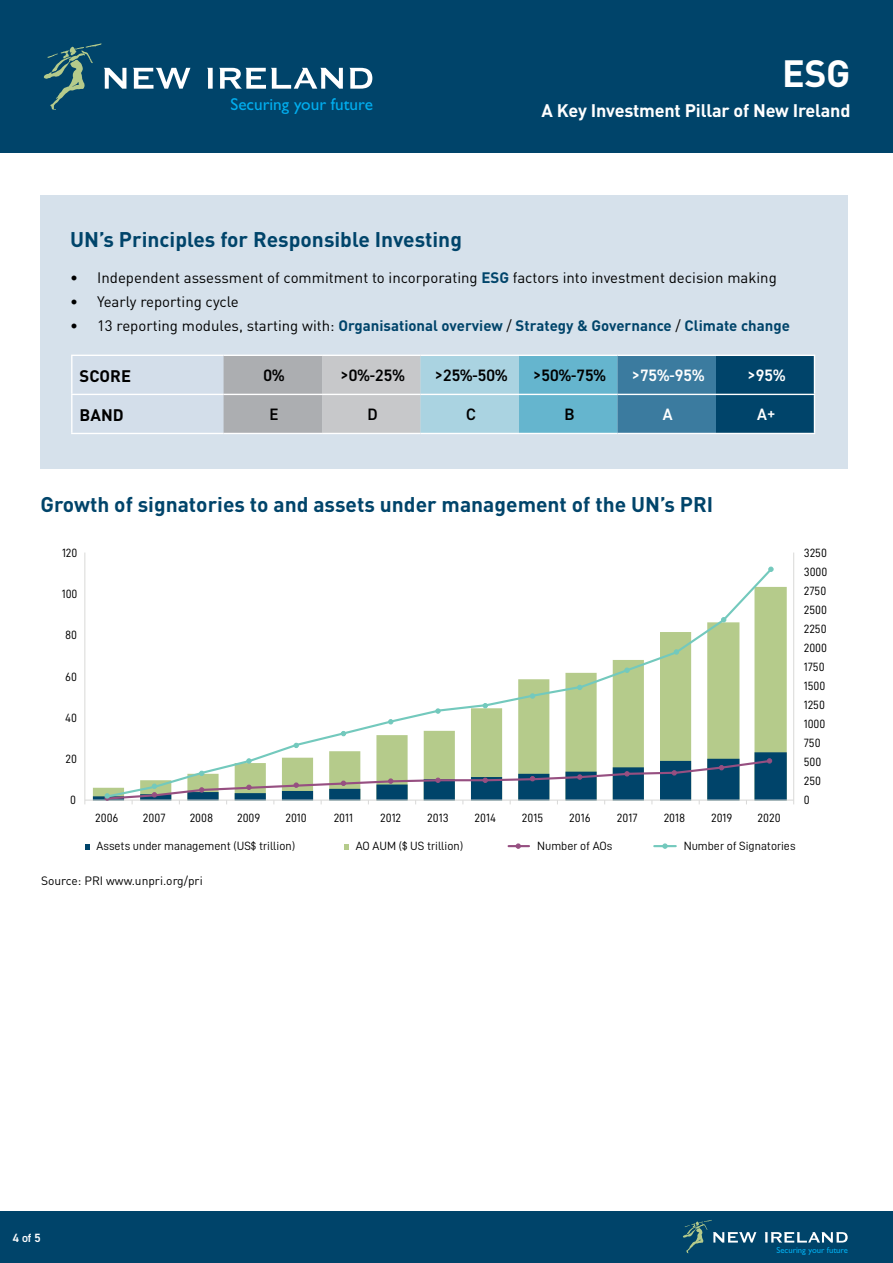
<style>
.page{position:relative;width:893px;height:1263px;background:#fff}
.page>*{position:absolute;margin:0;border:0;box-sizing:border-box;transform-origin:0 0}
.t1{font:700 37.5px "DIN";color:#fff}
.Main_Body_Sub_Header{font:700 21px "DIN";color:#00446a}
.t2{font:700 18px "DIN";letter-spacing:-.01em;color:#fff}
.t3{font:17.25px "Gill Sans";color:#00aeef}
.t4{font:600 16.5px "DIN2014";color:#000}
.t5{font:600 16.5px "DIN2014";color:#fff}
.t6{font:700 16.5px "DIN";color:#000}
.t7{font:15px "DIN";color:#000}
.t8{font:700 15px "DIN";color:#00446a}
.t9{font:12px "D DIN";color:#000}
.Main_Body{font:12px "DIN";color:#000}
.t10{font:600 12px "DIN2014";color:#fff}
.t11{font:8.7px "Gill Sans";color:#00aeef}
.s1{font-weight:700;color:#00446a}
.s2{font-weight:400;color:#000}
</style>
<div class="page">
<div style="left:0;top:0;width:893px;height:152px;background:#00446a"></div>
<svg style="left:44px;top:43px;width:82px;height:67px"></svg>
<svg style="left:133px;top:68px;width:57px;height:21px"></svg>
<svg style="left:207px;top:68px;width:6px;height:21px"></svg>
<svg style="left:219px;top:68px;width:124px;height:21px"></svg>
<svg style="left:349px;top:68px;width:23px;height:21px"></svg>
<svg style="left:774px;top:587px;width:13px;height:156px;background:#b6cb8d"></svg>
<hr style="left:85px;top:799px;width:709px;height:2px;background:#d9d9d8">
<hr style="left:84px;top:552px;width:1px;height:252px;background:#d9d9d8">
<hr style="left:793px;top:552px;width:1px;height:252px;background:#d9d9d8">
<svg style="left:295px;top:571px;width:479px;height:172px"></svg>
<svg style="left:93px;top:743px;width:694px;height:61px"></svg>
<svg style="left:341px;top:731px;width:5px;height:5px"></svg>
<svg style="left:388px;top:719px;width:5px;height:5px"></svg>
<svg style="left:435px;top:708px;width:6px;height:6px"></svg>
<svg style="left:483px;top:703px;width:5px;height:5px"></svg>
<svg style="left:530px;top:693px;width:5px;height:6px"></svg>
<svg style="left:577px;top:685px;width:5px;height:5px"></svg>
<svg style="left:624px;top:667px;width:6px;height:6px"></svg>
<svg style="left:674px;top:649px;width:5px;height:6px"></svg>
<svg style="left:721px;top:617px;width:5px;height:5px"></svg>
<svg style="left:768px;top:567px;width:6px;height:5px"></svg>
<svg style="left:344px;top:844px;width:5px;height:5px"></svg>
<svg style="left:85px;top:844px;width:5px;height:5px"></svg>
<hr style="left:509px;top:845px;width:20px;height:2px;background:#964f81">
<svg style="left:516px;top:843px;width:5px;height:6px"></svg>
<hr style="left:654px;top:845px;width:22px;height:2px;background:#73c9bd">
<svg style="left:662px;top:843px;width:6px;height:6px"></svg>
<div style="left:40px;top:195px;width:808px;height:273px;background:#d6e1eb"></div>
<svg style="left:72px;top:356px;width:742px;height:77px"></svg>
<hr style="left:71px;top:355px;width:153px;height:1px;background:#fff">
<hr style="left:71px;top:356px;width:1px;height:38px;background:#fff">
<hr style="left:224px;top:355px;width:98px;height:1px;background:#fff">
<hr style="left:322px;top:355px;width:99px;height:1px;background:#fff">
<hr style="left:421px;top:355px;width:98px;height:1px;background:#fff">
<hr style="left:519px;top:355px;width:98px;height:1px;background:#fff">
<hr style="left:617px;top:355px;width:99px;height:1px;background:#fff">
<hr style="left:716px;top:355px;width:99px;height:1px;background:#fff">
<hr style="left:814px;top:356px;width:1px;height:38px;background:#fff">
<hr style="left:71px;top:394px;width:153px;height:1px;background:#fff">
<hr style="left:71px;top:395px;width:1px;height:38px;background:#fff">
<hr style="left:224px;top:394px;width:98px;height:1px;background:#fff">
<hr style="left:322px;top:394px;width:99px;height:1px;background:#fff">
<hr style="left:421px;top:394px;width:98px;height:1px;background:#fff">
<hr style="left:519px;top:394px;width:98px;height:1px;background:#fff">
<hr style="left:617px;top:394px;width:99px;height:1px;background:#fff">
<hr style="left:716px;top:394px;width:99px;height:1px;background:#fff">
<hr style="left:814px;top:395px;width:1px;height:38px;background:#fff">
<hr style="left:71px;top:433px;width:153px;height:1px;background:#fff">
<hr style="left:224px;top:433px;width:98px;height:1px;background:#fff">
<hr style="left:322px;top:433px;width:99px;height:1px;background:#fff">
<hr style="left:421px;top:433px;width:98px;height:1px;background:#fff">
<hr style="left:519px;top:433px;width:98px;height:1px;background:#fff">
<hr style="left:617px;top:433px;width:99px;height:1px;background:#fff">
<hr style="left:716px;top:433px;width:99px;height:1px;background:#fff">
<div style="left:0;top:1212px;width:893px;height:51px;background:#00446a"></div>
<svg style="left:683px;top:1220px;width:73px;height:33px"></svg>
<svg style="left:765px;top:1232px;width:83px;height:10px"></svg>
<h1 class="t1" style="left:782px;top:49px;width:70px">ESG</h1>
<h3 class="t3" style="left:230px;top:94px;width:144px">Securing your future</h3>
<h3 class="t2" style="left:541px;top:99px;width:310px">A Key Investment Pillar of New Ireland</h3>
<p class="Main_Body_Sub_Header" style="left:70px;top:225px;width:393px">UN’s Principles for Responsible Investing</p>
<p class="t7" style="left:70px;top:268px;width:708px">• Independent assessment of commitment to incorporating <span class="s1">ESG</span> factors into investment decision making</p>
<p class="t7" style="left:70px;top:292px;width:170px">• Yearly reporting cycle</p>
<p class="t8" style="left:70px;top:315px;width:721px"><span class="s2">• 13 reporting modules, starting with:</span> Organisational overview <span class="s2">/</span> Strategy &amp; Governance <span class="s2">/</span> Climate change</p>
<p class="t6" style="left:80px;top:365px;width:53px">SCORE</p>
<p class="t4" style="left:263px;top:365px;width:22px">0%</p>
<p class="t4" style="left:340px;top:365px;width:66px">&gt;0%-25%</p>
<p class="t4" style="left:434px;top:365px;width:75px">&gt;25%-50%</p>
<p class="t4" style="left:533px;top:365px;width:75px">&gt;50%-75%</p>
<p class="t5" style="left:631px;top:365px;width:75px">&gt;75%-95%</p>
<p class="t5" style="left:747px;top:365px;width:40px">&gt;95%</p>
<p class="t6" style="left:80px;top:404px;width:46px">BAND</p>
<p class="t4" style="left:270px;top:404px;width:10px">E</p>
<p class="t4" style="left:367px;top:404px;width:12px">D</p>
<p class="t4" style="left:466px;top:404px;width:11px">C</p>
<p class="t4" style="left:564px;top:404px;width:11px">B</p>
<p class="t5" style="left:663px;top:404px;width:11px">A</p>
<p class="t5" style="left:757px;top:404px;width:20px">A+</p>
<p class="Main_Body_Sub_Header" style="left:40px;top:491px;width:674px">Growth of signatories to and assets under management of the UN’s PRI</p>
<p class="t9" style="left:62px;top:546px;width:17px">120</p>
<p class="t9" style="left:62px;top:587px;width:17px">100</p>
<p class="t9" style="left:65px;top:629px;width:14px">80</p>
<p class="t9" style="left:65px;top:670px;width:13px">60</p>
<p class="t9" style="left:65px;top:711px;width:13px">40</p>
<p class="t9" style="left:65px;top:752px;width:13px">20</p>
<p class="t9" style="left:70px;top:794px;width:7px">0</p>
<p class="t9" style="left:95px;top:811px;width:25px">2006</p>
<p class="t9" style="left:143px;top:811px;width:24px">2007</p>
<p class="t9" style="left:190px;top:811px;width:25px">2008</p>
<p class="t9" style="left:237px;top:811px;width:25px">2009</p>
<p class="t9" style="left:285px;top:811px;width:23px">2010</p>
<p class="t9" style="left:334px;top:811px;width:21px">2011</p>
<p class="t9" style="left:380px;top:811px;width:23px">2012</p>
<p class="t9" style="left:427px;top:811px;width:23px">2013</p>
<p class="t9" style="left:475px;top:811px;width:23px">2014</p>
<p class="t9" style="left:522px;top:811px;width:23px">2015</p>
<p class="t9" style="left:569px;top:811px;width:23px">2016</p>
<p class="t9" style="left:617px;top:811px;width:22px">2017</p>
<p class="t9" style="left:664px;top:811px;width:23px">2018</p>
<p class="t9" style="left:711px;top:811px;width:23px">2019</p>
<p class="t9" style="left:757px;top:811px;width:25px">2020</p>
<p class="t9" style="left:97px;top:840px;width:200px">Assets under management (US$ trillion)</p>
<p class="t9" style="left:356px;top:840px;width:109px">AO AUM ($ US trillion)</p>
<p class="t9" style="left:537px;top:840px;width:77px">Number of AOs</p>
<p class="t9" style="left:684px;top:840px;width:113px">Number of Signatories</p>
<p class="Main_Body" style="left:41px;top:873px;width:163px">Source: PRI www.unpri.org/pri</p>
<p class="t9" style="left:804px;top:546px;width:25px">3250</p>
<p class="t9" style="left:804px;top:565px;width:25px">3000</p>
<p class="t9" style="left:804px;top:584px;width:24px">2750</p>
<p class="t9" style="left:804px;top:603px;width:25px">2500</p>
<p class="t9" style="left:804px;top:622px;width:24px">2250</p>
<p class="t9" style="left:804px;top:641px;width:25px">2000</p>
<p class="t9" style="left:804px;top:660px;width:22px">1750</p>
<p class="t9" style="left:804px;top:679px;width:23px">1500</p>
<p class="t9" style="left:804px;top:698px;width:23px">1250</p>
<p class="t9" style="left:804px;top:718px;width:23px">1000</p>
<p class="t9" style="left:804px;top:737px;width:18px">750</p>
<p class="t9" style="left:804px;top:756px;width:19px">500</p>
<p class="t9" style="left:804px;top:775px;width:19px">250</p>
<p class="t9" style="left:804px;top:794px;width:7px">0</p>
<p class="t10" style="left:13px;top:1229px;width:30px">4 of 5</p>
<p class="t11" style="left:776px;top:1245px;width:73px">Securing your future</p>
</div>
